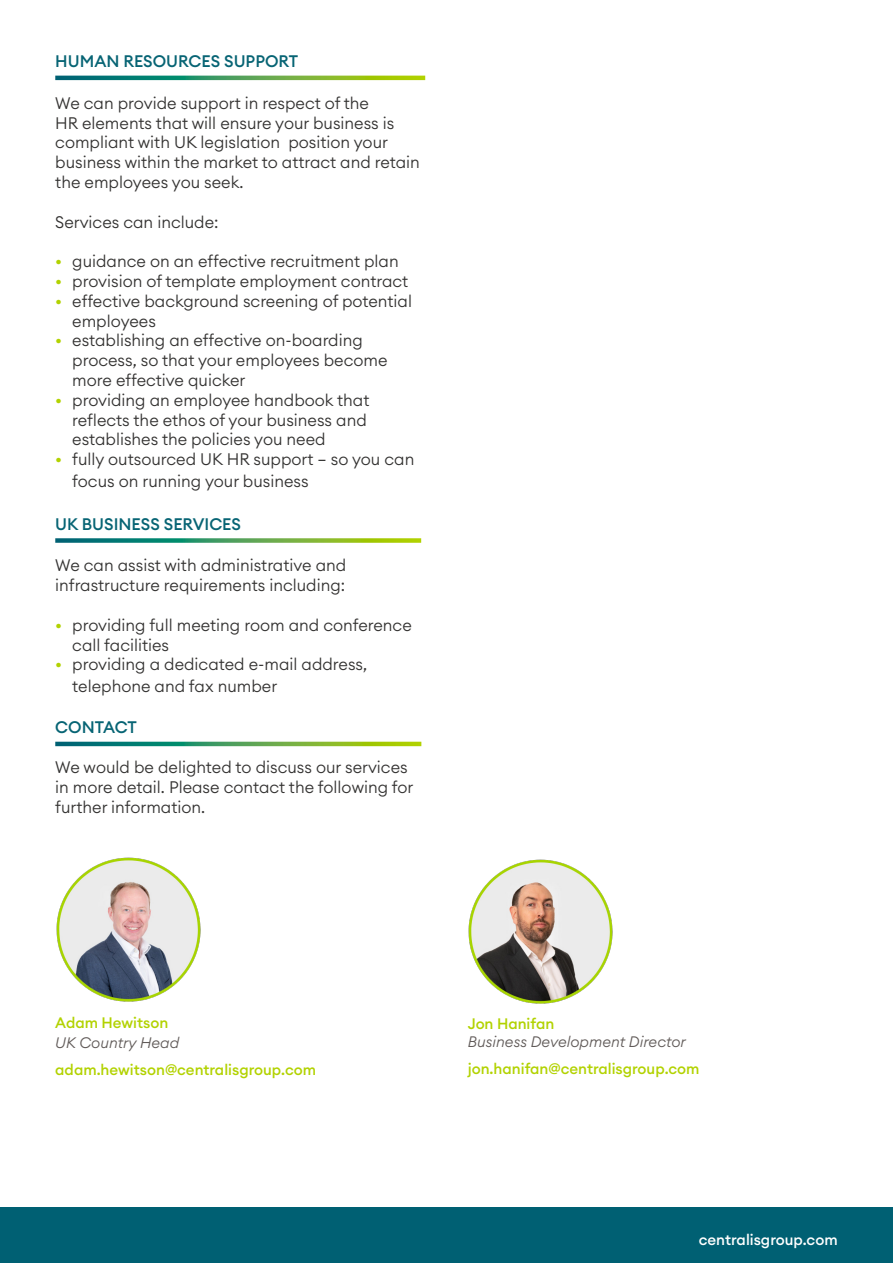
<style>
.page{position:relative;width:893px;height:1263px;background:#fff}
.page>*{position:absolute;margin:0;border:0;box-sizing:border-box;transform-origin:0 0}
.t1{font:300 16.5px/19.8px "Euclid Circular A";color:#333231}
.t2{font:500 16.5px "Euclid Circular A";color:#076474}
.email{font:500 15px "Euclid Circular A";color:#b2d200}
.Manager_title{font:italic 300 15px "Euclid Circular A";color:#615b59}
.Manager_name{font:500 15px "Euclid Circular A";color:#b2d200}
.t3{font:500 15px "Euclid Circular A";color:#fff}
.s1{color:#b2d200}
</style>
<div class="page">
<svg style="left:55px;top:76px;width:370px;height:4px"></svg>
<svg style="left:55px;top:538px;width:366px;height:5px;background:#5ea75d"></svg>
<svg style="left:55px;top:742px;width:366px;height:4px"></svg>
<div style="left:0;top:1208px;width:893px;height:55px;background:#006073"></div>
<img style="left:56px;top:857px;width:145px;height:145px">
<img style="left:468px;top:859px;width:145px;height:145px">
<p class="t2" style="left:55px;top:51px;width:244px">HUMAN RESOURCES SUPPORT</p>
<p class="t1" style="left:55px;top:93px;width:366px">We can provide support in respect of the<br>HR elements that will ensure your business is compliant with UK legislation position your business within the market to attract and retain the employees you seek.</p>
<p class="t1" style="left:55px;top:212px;width:165px">Services can include:</p>
<p class="t1" style="left:55px;top:251px;width:345px"><span class="s1">•</span> guidance on an effective recruitment plan</p>
<p class="t1" style="left:55px;top:271px;width:354px"><span class="s1">•</span> provision of template employment contract</p>
<p class="t1" style="left:72px;top:291px;width:341px;text-indent:-17px"><span class="s1">•</span> effective background screening of potential employees</p>
<p class="t1" style="left:72px;top:330px;width:317px;text-indent:-17px"><span class="s1">•</span> establishing an effective on-boarding process, so that your employees become more effective quicker</p>
<p class="t1" style="left:72px;top:390px;width:299px;text-indent:-17px"><span class="s1">•</span> providing an employee handbook that reflects the ethos of your business and establishes the policies you need</p>
<p class="t1" style="left:72px;top:448px;width:344px;line-height:21.6px;text-indent:-17px"><span class="s1">•</span> fully outsourced UK HR support – so you can focus on running your business</p>
<p class="t2" style="left:55px;top:513px;width:187px">UK BUSINESS SERVICES</p>
<p class="t1" style="left:55px;top:555px;width:293px">We can assist with administrative and infrastructure requirements including:</p>
<p class="t1" style="left:72px;top:615px;width:341px;text-indent:-17px"><span class="s1">•</span> providing full meeting room and conference call facilities</p>
<p class="t1" style="left:72px;top:653px;width:296px;line-height:21.6px;text-indent:-17px"><span class="s1">•</span> providing a dedicated e-mail address, telephone and fax number</p>
<p class="t2" style="left:55px;top:717px;width:83px">CONTACT</p>
<p class="t1" style="left:55px;top:757px;width:360px">We would be delighted to discuss our services in more detail. Please contact the following for further information.</p>
<p class="Manager_name" style="left:55px;top:1013px;width:115px">Adam Hewitson</p>
<p class="Manager_title" style="left:55px;top:1033px;width:125px">UK Country Head</p>
<p class="email" style="left:55px;top:1060px;width:262px">adam.hewitson@centralisgroup.com</p>
<p class="Manager_name" style="left:468px;top:1014px;width:88px">Jon Hanifan</p>
<p class="Manager_title" style="left:468px;top:1032px;width:220px">Business Development Director</p>
<p class="email" style="left:468px;top:1059px;width:233px">jon.hanifan@centralisgroup.com</p>
<p class="t3" style="left:699px;top:1230px;width:140px">centralisgroup.com</p>
</div>
